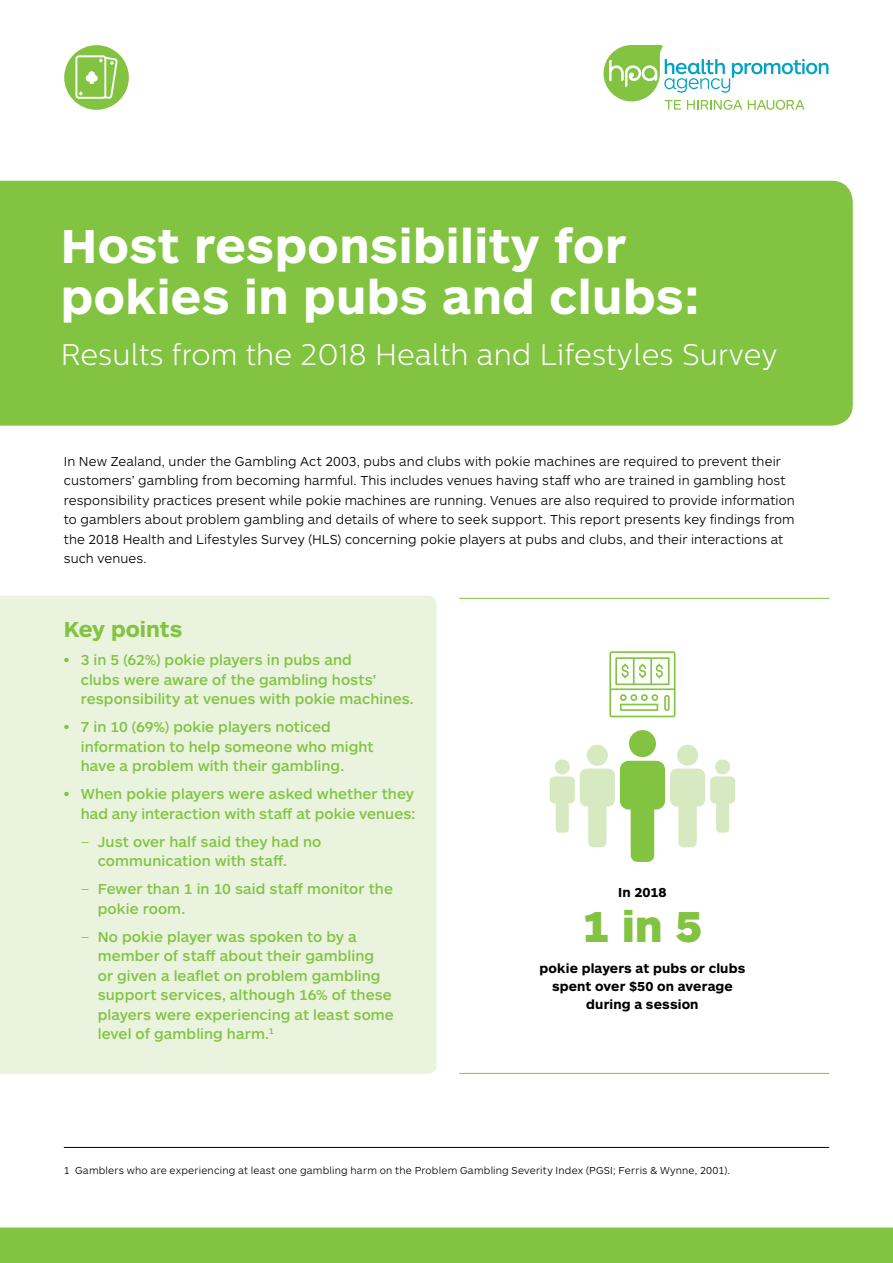
<style>
.page{position:relative;width:893px;height:1263px;background:#fff}
.page>*{position:absolute;margin:0;border:0;box-sizing:border-box;transform-origin:0 0}
.t1{font:700 49.5px/51px "ARS Maquette Pro";letter-spacing:.01em;color:#fff}
.t2{font:900 45px "ARS Maquette Pro";color:#82c341}
.t3{font:300 29.7px "Centrale Sans";letter-spacing:.01em;color:#fff}
.t4{font:700 22.5px "ARS Maquette Pro";letter-spacing:-.005em;color:#82c341}
.t5{font:500 15px/19.5px "ARS Maquette Pro";letter-spacing:.005em;color:#82c341}
.t6{font:300 13.5px/19.5px "ARS Maquette Pro";letter-spacing:.01em;color:#000}
.t7{font:700 13.5px/18px "ARS Maquette Pro";letter-spacing:.01em;color:#000;text-align:center}
.t8{font:300 10.5px "ARS Maquette Pro";letter-spacing:.02em;color:#000}
.s1{font-weight:300}
</style>
<div class="page">
<div style="left:0;top:596px;width:437px;height:478px;background:#e9f3de"></div>
<div style="left:0;top:181px;width:853px;height:245px;background:#82c341"></div>
<svg style="left:603px;top:45px;width:225px;height:65px"></svg>
<div style="left:0;top:1227px;width:893px;height:36px;background:#82c341"></div>
<hr style="left:64px;top:1147px;width:765px;height:1px;background:#000">
<div style="left:64px;top:45px;width:65px;height:65px;background:#82c341;border-radius:50%"></div>
<svg style="left:75px;top:55px;width:43px;height:44px"></svg>
<div style="left:629px;top:730px;width:27px;height:27px;background:#82c341;border-radius:50%"></div>
<div style="left:587px;top:745px;width:21px;height:21px;background:#d7e9c1;border-radius:50%"></div>
<svg style="left:555px;top:759px;width:15px;height:15px"></svg>
<div style="left:677px;top:745px;width:21px;height:21px;background:#d7e9c1;border-radius:50%"></div>
<svg style="left:550px;top:761px;width:185px;height:101px"></svg>
<div style="left:715px;top:759px;width:15px;height:15px;background:#d7e9c1;border-radius:50%"></div>
<svg style="left:609px;top:651px;width:66px;height:66px"></svg>
<hr style="left:459px;top:598px;width:370px;height:1px;background:#82c341">
<hr style="left:459px;top:1073px;width:370px;height:1px;background:#82c341">
<h1 class="t1" style="left:61px;top:217px;width:640px">Host responsibility for pokies in pubs and clubs:</h1>
<h3 class="t3" style="left:61px;top:338px;width:718px">Results from the 2018 Health and Lifestyles Survey</h3>
<p class="t6" style="left:64px;top:451px;width:733px">In New Zealand, under the Gambling Act 2003, pubs and clubs with pokie machines are required to prevent their customers’ gambling from becoming harmful. This includes venues having staff who are trained in gambling host responsibility practices present while pokie machines are running. Venues are also required to provide information to gamblers about problem gambling and details of where to seek support. This report presents key findings from the 2018 Health and Lifestyles Survey (HLS) concerning pokie players at pubs and clubs, and their interactions at such venues.</p>
<h3 class="t4" style="left:64px;top:615px;width:120px">Key points</h3>
<p class="t5" style="left:81px;top:649px;width:334px;text-indent:-17px">• 3 in 5 (62%) pokie players in pubs and<br>clubs were aware of the gambling hosts’ responsibility at venues with pokie machines.</p>
<p class="t5" style="left:81px;top:716px;width:294px;text-indent:-17px">• 7 in 10 (69%) pokie players noticed information to help someone who might have a problem with their gambling.</p>
<p class="t5" style="left:64px;top:783px;width:353px;text-align:right">• When pokie players were asked whether they had any interaction with staff at pokie venues:</p>
<p class="t5" style="left:98px;top:831px;width:225px;text-indent:-17px"><span class="s1">–</span> Just over half said they had no communication with staff.</p>
<p class="t5" style="left:98px;top:878px;width:297px;text-indent:-17px"><span class="s1">–</span> Fewer than 1 in 10 said staff monitor the pokie room.</p>
<p class="t5" style="left:98px;top:926px;width:298px;text-indent:-17px"><span class="s1">–</span> No pokie player was spoken to by a member of staff about their gambling<br>or given a leaflet on problem gambling support services, although 16% of these players were experiencing at least some level of gambling harm.<sup>1</sup></p>
<p class="t7" style="left:618px;top:882px;width:50px">In 2018</p>
<h2 class="t2" style="left:582px;top:897px;width:122px">1 in 5</h2>
<p class="t7" style="left:540px;top:959px;width:207px">pokie players at pubs or clubs spent over $50 on average during a session</p>
<p class="t8" style="left:64px;top:1163px;width:668px">1 Gamblers who are experiencing at least one gambling harm on the Problem Gambling Severity Index (PGSI; Ferris &amp; Wynne, 2001).</p>
</div>
